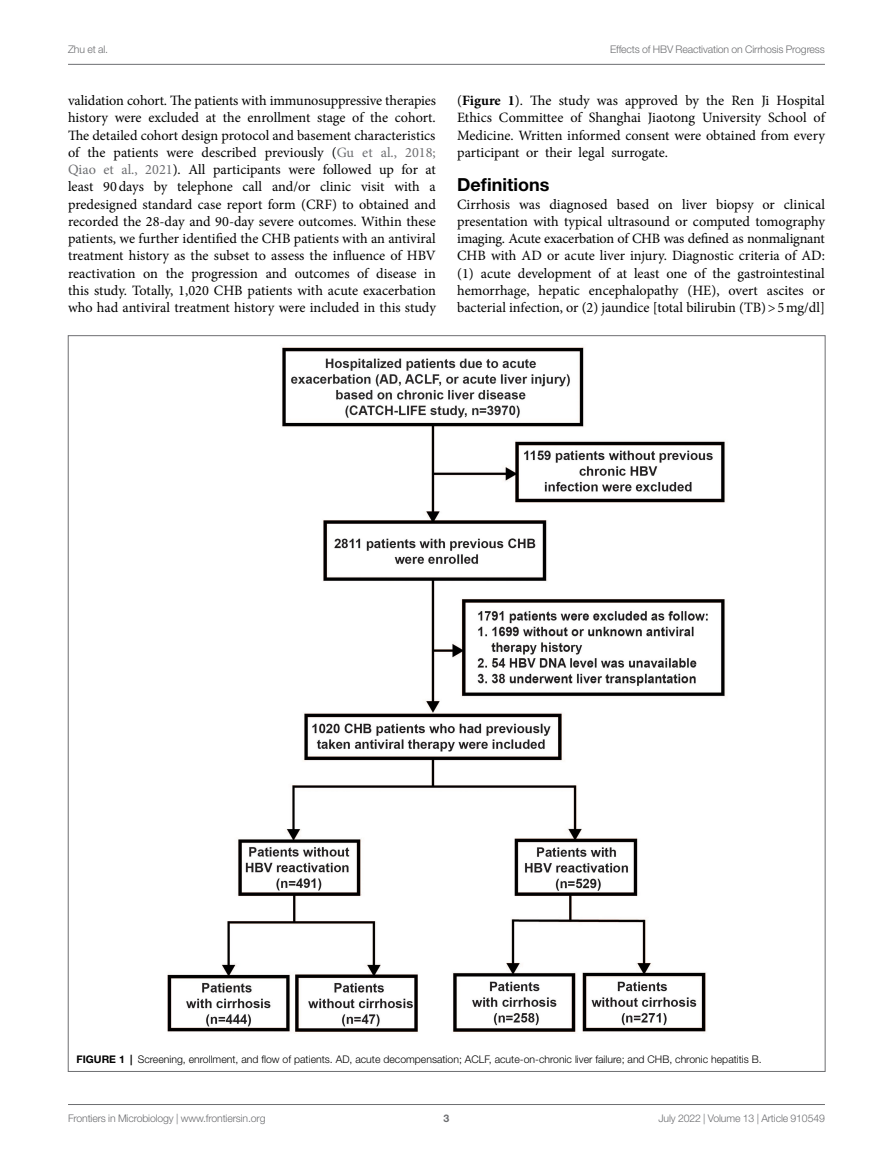
<style>
.page{position:relative;width:893px;height:1170px;background:#fff}
.page>*{position:absolute;margin:0;border:0;box-sizing:border-box;transform-origin:0 0}
.HEAD_2{font:700 18px "Helvetica Neue LT Std";color:#000}
.TEXT_FLUSH{font:14.25px/17.2px "Minion Pro";letter-spacing:-.005em;color:#000;text-align:justify}
.FIG_LEG{font:300 10.5px "Helvetica Neue LT Std";color:#000}
.t1{font:300 10.5px "Helvetica Neue LT Std";letter-spacing:-.015em;color:#6d6e71}
.t2{font:700 10.5px "Helvetica Neue LT Std";color:#6d6e71}
.s1{color:#6d6e71}
.s2{font-weight:700}
</style>
<div class="page">
<hr style="left:68px;top:64px;width:757px;height:1px;background:#6d6e71">
<hr style="left:68px;top:1104px;width:757px;height:1px;background:#6d6e71">
<img style="left:167px;top:347px;width:559px;height:685px">
<p class="t1" style="left:68px;top:42px;width:42px">Zhu et al.</p>
<p class="t1" style="left:610px;top:42px;width:216px">Effects of HBV Reactivation on Cirrhosis Progress</p>
<p class="TEXT_FLUSH" style="left:68px;top:92px;width:370px">validation cohort. The patients with immunosuppressive therapies history were excluded at the enrollment stage of the cohort.<br>The detailed cohort design protocol and basement characteristics of the patients were described previously (<span class="s1">Gu et al., 2018; Qiao et al., 2021</span>). All participants were followed up for at least 90days by telephone call and/or clinic visit with a predesigned standard case report form (CRF) to obtained and recorded the 28-day and 90-day severe outcomes. Within these patients, we further identified the CHB patients with an antiviral treatment history as the subset to assess the influence of HBV reactivation on the progression and outcomes of disease in this study. Totally, 1,020 CHB patients with acute exacerbation who had antiviral treatment history were included in this study</p>
<p class="TEXT_FLUSH" style="left:457px;top:92px;width:369px">(<span class="s2">Figure 1</span>). The study was approved by the Ren Ji Hospital Ethics Committee of Shanghai Jiaotong University School of Medicine. Written informed consent were obtained from every participant or their legal surrogate.</p>
<p class="HEAD_2" style="left:457px;top:174px;width:94px">Definitions</p>
<p class="TEXT_FLUSH" style="left:457px;top:195px;width:369px">Cirrhosis was diagnosed based on liver biopsy or clinical presentation with typical ultrasound or computed tomography imaging. Acute exacerbation of CHB was defined as nonmalignant CHB with AD or acute liver injury. Diagnostic criteria of AD: (1) acute development of at least one of the gastrointestinal hemorrhage, hepatic encephalopathy (HE), overt ascites or bacterial infection, or (2) jaundice [total bilirubin (TB)&gt;5mg/dl]</p>
<p class="FIG_LEG" style="left:77px;top:1052px;width:687px"><span class="s2">FIGURE 1 |</span> Screening, enrollment, and flow of patients. AD, acute decompensation; ACLF, acute-on-chronic liver failure; and CHB, chronic hepatitis B.</p>
<p class="t1" style="left:68px;top:1111px;width:199px">Frontiers in Microbiology | www.frontiersin.org</p>
<p class="t2" style="left:444px;top:1111px;width:7px">3</p>
<p class="t1" style="left:658px;top:1111px;width:168px">July 2022 | Volume 13 | Article 910549</p>
</div>
